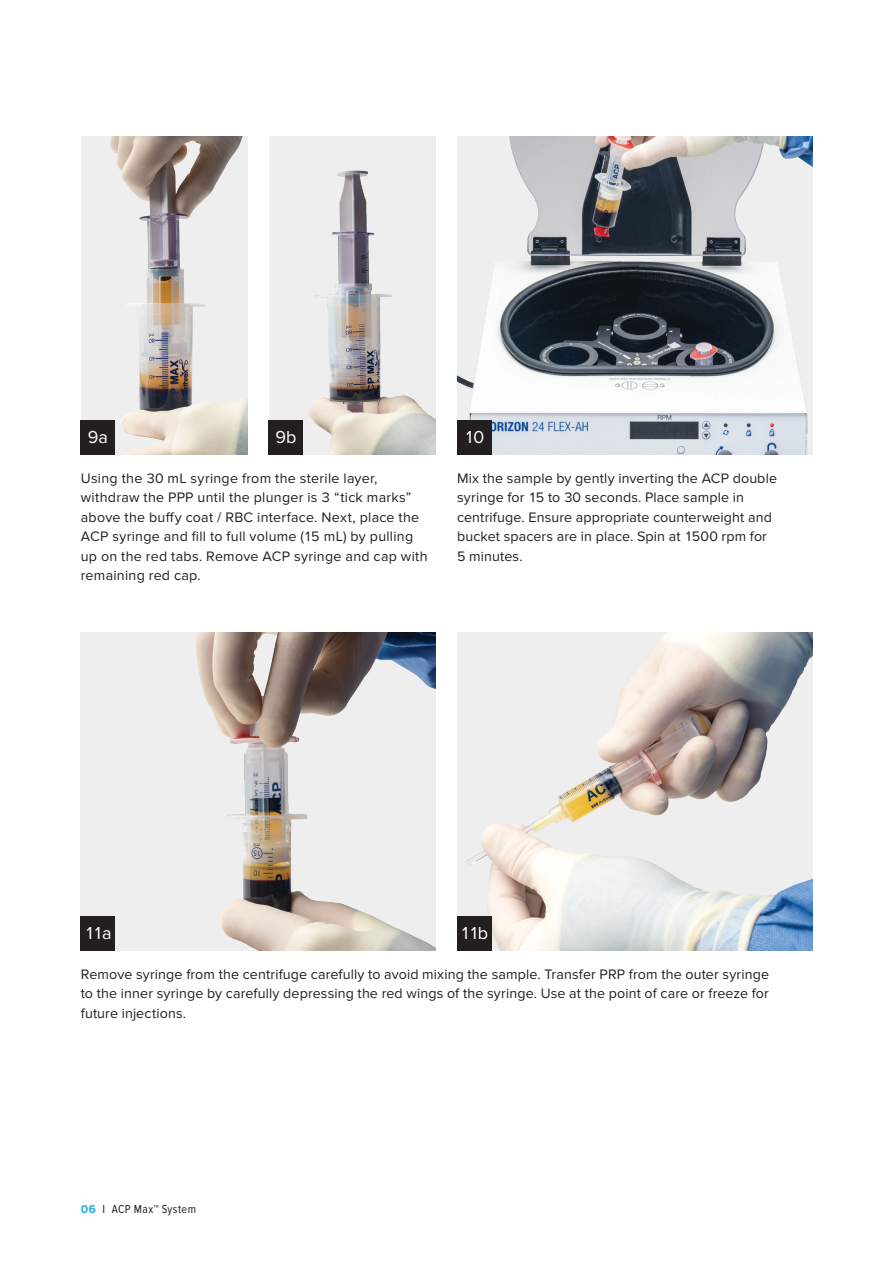
<style>
.page{position:relative;width:893px;height:1263px;background:#fff}
.page>*{position:absolute;margin:0;border:0;box-sizing:border-box;transform-origin:0 0}
.Step_number{font:18px "Proxima Nova";letter-spacing:-.065em;color:#fff}
._07_Running_Text{font:14.25px/19.5px "Proxima Nova";letter-spacing:.015em;color:#231f20}
.t1{font:12px "Proxima Nova Cond";letter-spacing:.035em;color:#231f20}
.s1{font-family:"Proxima Nova";font-weight:700;color:#26b1e6}
</style>
<div class="page">
<img style="left:457px;top:136px;width:355px;height:318px">
<img style="left:81px;top:136px;width:167px;height:318px">
<div style="left:81px;top:632px;width:355px;height:318px;background:#eeeeef"></div>
<img style="left:196px;top:632px;width:240px;height:318px">
<img style="left:269px;top:136px;width:167px;height:318px">
<img style="left:457px;top:632px;width:355px;height:318px">
<div style="left:81px;top:420px;width:34px;height:34px;background:#231f20"></div>
<div style="left:81px;top:916px;width:34px;height:34px;background:#231f20"></div>
<div style="left:269px;top:420px;width:34px;height:34px;background:#231f20"></div>
<div style="left:457px;top:916px;width:34px;height:34px;background:#231f20"></div>
<div style="left:457px;top:420px;width:34px;height:34px;background:#231f20"></div>
<p class="Step_number" style="left:88px;top:427px;width:22px">9a</p>
<p class="Step_number" style="left:275px;top:427px;width:23px">9b</p>
<p class="Step_number" style="left:464px;top:427px;width:22px">10</p>
<p class="_07_Running_Text" style="left:81px;top:468px;width:348px">Using the 30 mL syringe from the sterile layer, withdraw the PPP until the plunger is 3 “tick marks” above the buffy coat / RBC interface. Next, place the ACP syringe and fill to full volume (15 mL) by pulling up on the red tabs. Remove ACP syringe and cap with remaining red cap.</p>
<p class="_07_Running_Text" style="left:457px;top:468px;width:321px">Mix the sample by gently inverting the ACP double syringe for 15 to 30 seconds. Place sample in centrifuge. Ensure appropriate counterweight and bucket spacers are in place. Spin at 1500 rpm for 5 minutes.</p>
<p class="Step_number" style="left:84px;top:923px;width:29px">11a</p>
<p class="Step_number" style="left:460px;top:923px;width:30px">11b</p>
<p class="_07_Running_Text" style="left:81px;top:964px;width:690px;text-align:justify">Remove syringe from the centrifuge carefully to avoid mixing the sample. Transfer PRP from the outer syringe to the inner syringe by carefully depressing the red wings of the syringe. Use at the point of care or freeze for future injections.</p>
<p class="t1" style="left:81px;top:1202px;width:117px"><span class="s1">06</span> I ACP Max™ System</p>
</div>
